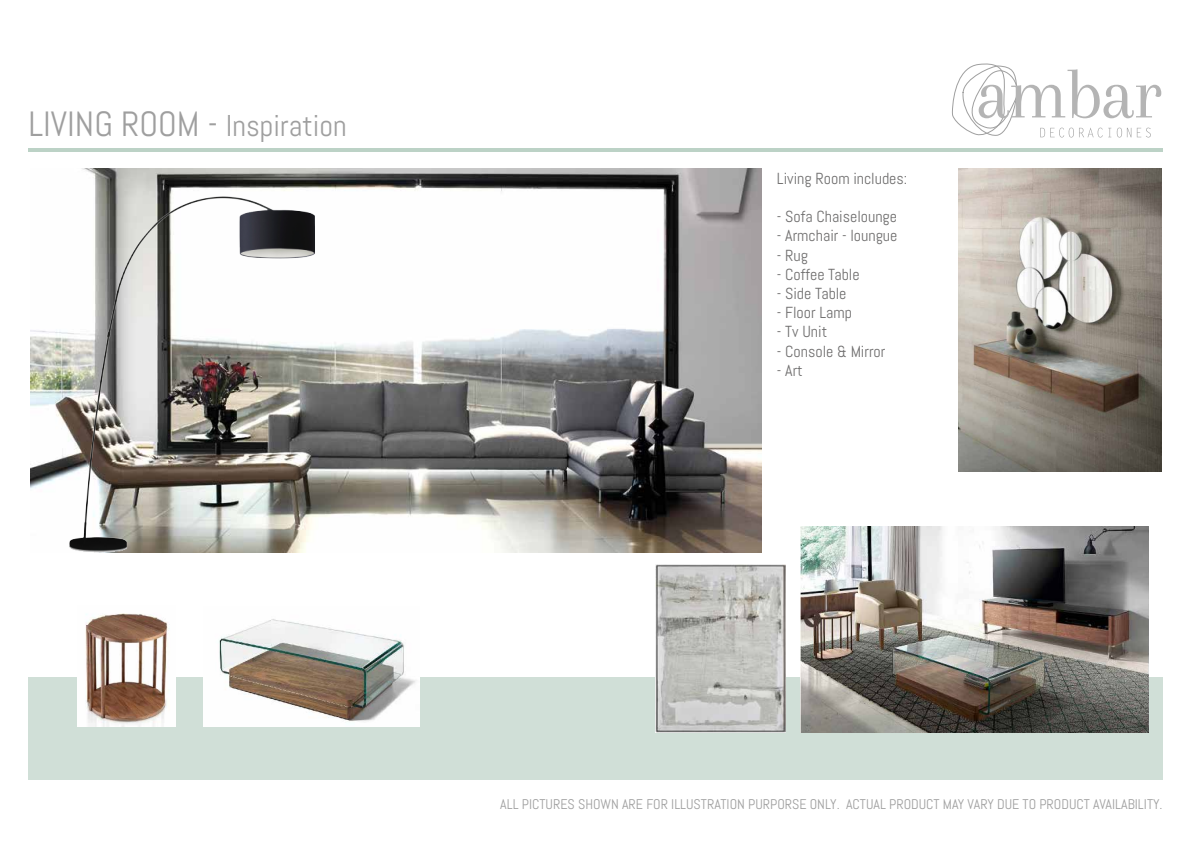
<style>
.page{position:relative;width:1191px;height:842px;background:#fff}
.page>*{position:absolute;margin:0;border:0;box-sizing:border-box;transform-origin:0 0}
.t1{font:35px "Abel";color:#9f9f9f}
.t2{font:16px "Abel";color:#706f6f}
.t3{font:14px "Abel";color:#9f9f9f}
.s1{font-size:30px}
</style>
<div class="page">
<svg style="left:952px;top:63px;width:209px;height:75px"></svg>
<hr style="left:28px;top:148px;width:1134px;height:4px;background:#bcd2c6">
<div style="left:28px;top:678px;width:1134px;height:102px;background:#d0dfd7"></div>
<img style="left:958px;top:168px;width:203px;height:304px">
<img style="left:82px;top:168px;width:679px;height:384px">
<img style="left:800px;top:527px;width:348px;height:205px">
<img style="left:203px;top:619px;width:216px;height:107px">
<img style="left:78px;top:613px;width:97px;height:113px">
<img style="left:30px;top:192px;width:348px;height:361px">
<img style="left:656px;top:564px;width:129px;height:168px">
<h1 class="t1" style="left:28px;top:101px;width:320px">LIVING ROOM - <span class="s1">Inspiration</span></h1>
<p class="t2" style="left:777px;top:168px;width:132px">Living Room includes:</p>
<p class="t2" style="left:777px;top:206px;width:122px">- Sofa Chaiselounge</p>
<p class="t2" style="left:777px;top:226px;width:122px">- Armchair - loungue</p>
<p class="t2" style="left:777px;top:245px;width:33px">- Rug</p>
<p class="t2" style="left:777px;top:264px;width:84px">- Coffee Table</p>
<p class="t2" style="left:777px;top:283px;width:71px">- Side Table</p>
<p class="t2" style="left:777px;top:302px;width:76px">- Floor Lamp</p>
<p class="t2" style="left:777px;top:322px;width:52px">- Tv Unit</p>
<p class="t2" style="left:777px;top:341px;width:110px">- Console &amp; Mirror</p>
<p class="t2" style="left:777px;top:360px;width:27px">- Art</p>
<p class="t3" style="left:500px;top:795px;width:664px">ALL PICTURES SHOWN ARE FOR ILLUSTRATION PURPORSE ONLY. ACTUAL PRODUCT MAY VARY DUE TO PRODUCT AVAILABILITY.</p>
</div>
